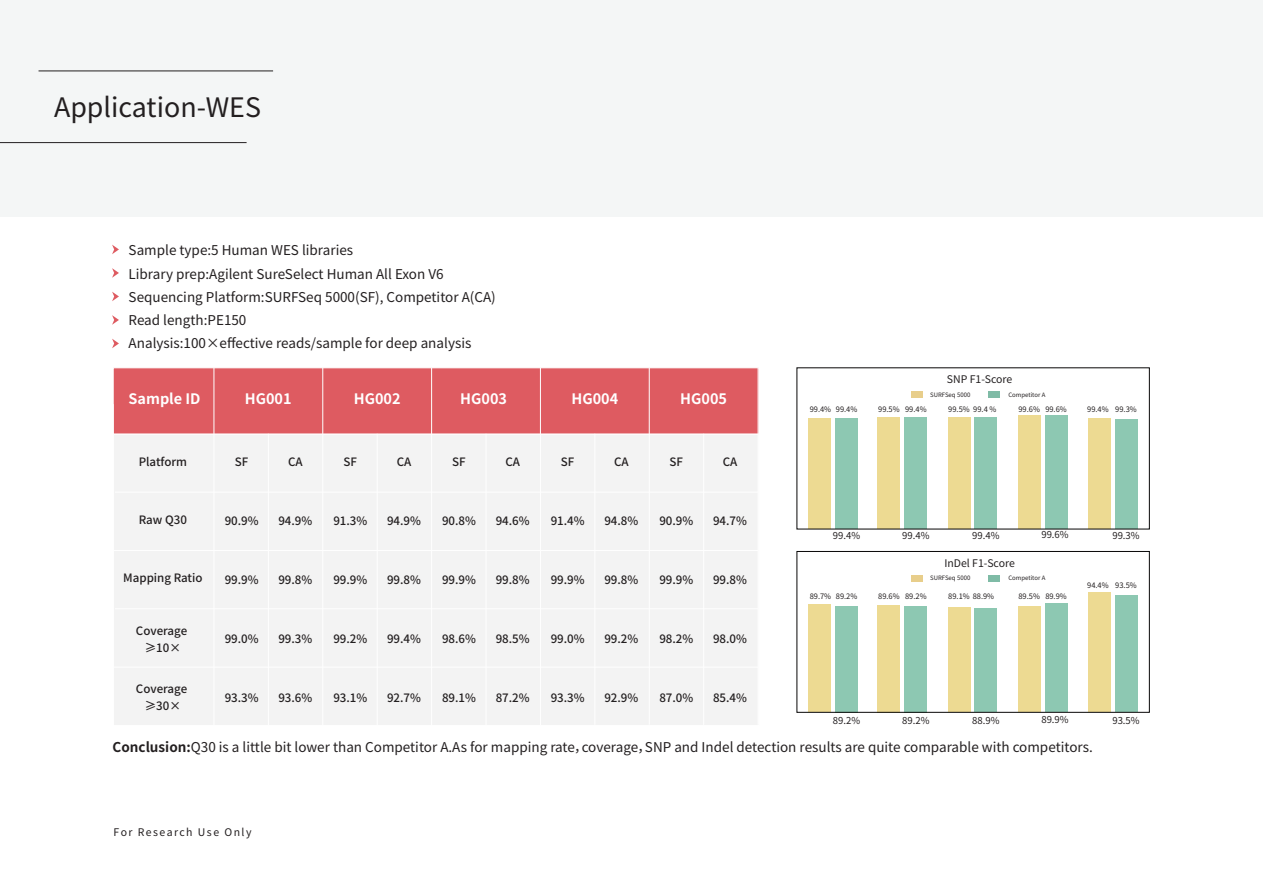
<style>
.page{position:relative;width:1263px;height:893px;background:#f4f6f6}
.page>*{position:absolute;margin:0;border:0;box-sizing:border-box;transform-origin:0 0}
.t1{font:26.85px "Source Han Sans SC";color:#231f20}
.t2{font:700 14.4px "Source Han Sans SC";color:#fff}
.t3{font:13.5px/23.2px "Source Han Sans SC";color:#231f20}
.t4{font:500 11.55px/17px "Source Han Sans SC";color:#231f20;text-align:center}
.t5{font:10.5px "Source Han Sans SC";color:#231f20}
.t6{font:10.5px "Source Han Sans SC";letter-spacing:.14em;color:#231f20}
.t7{font:9.6px "Source Han Sans SC";color:#231f20}
.t8{font:7.5px "Source Han Sans SC";color:#231f20}
.t9{font:6px "Source Han Sans SC";color:#231f20}
.s1{font-weight:700}
</style>
<div class="page">
<div style="left:0;top:217px;width:1263px;height:676px;background:#fff"></div>
<div style="left:113px;top:433px;width:646px;height:293px;background:#f3f3f3"></div>
<div style="left:113px;top:367px;width:646px;height:68px;background:#de5b61;border:1px solid #fff"></div>
<hr style="left:113px;top:404px;width:1px;height:321px;background:#fff">
<hr style="left:486px;top:434px;width:1px;height:291px;background:#fff">
<hr style="left:431px;top:368px;width:1px;height:357px;background:#fff">
<hr style="left:322px;top:368px;width:1px;height:357px;background:#fff">
<hr style="left:268px;top:434px;width:1px;height:291px;background:#fff">
<hr style="left:377px;top:434px;width:1px;height:291px;background:#fff">
<hr style="left:214px;top:368px;width:1px;height:357px;background:#fff">
<hr style="left:540px;top:368px;width:1px;height:357px;background:#fff">
<hr style="left:594px;top:434px;width:1px;height:291px;background:#fff">
<hr style="left:703px;top:434px;width:1px;height:291px;background:#fff">
<hr style="left:649px;top:368px;width:1px;height:357px;background:#fff">
<hr style="left:758px;top:368px;width:1px;height:357px;background:#fff">
<hr style="left:115px;top:492px;width:643px;height:1px;background:#fff">
<hr style="left:114px;top:550px;width:644px;height:1px;background:#fff">
<hr style="left:115px;top:608px;width:643px;height:1px;background:#fff">
<hr style="left:113px;top:434px;width:645px;height:1px;background:#fff">
<hr style="left:114px;top:667px;width:644px;height:1px;background:#fff">
<hr style="left:114px;top:725px;width:644px;height:1px;background:#fff">
<div style="left:808px;top:418px;width:23px;height:111px;background:#edda92"></div>
<div style="left:835px;top:418px;width:23px;height:111px;background:#8dc8b2"></div>
<div style="left:878px;top:417px;width:22px;height:112px;background:#edda92"></div>
<div style="left:904px;top:418px;width:23px;height:111px;background:#8dc8b2"></div>
<div style="left:948px;top:417px;width:22px;height:112px;background:#edda92"></div>
<div style="left:974px;top:418px;width:23px;height:111px;background:#8dc8b2"></div>
<div style="left:1018px;top:416px;width:22px;height:113px;background:#edda92"></div>
<div style="left:1045px;top:416px;width:22px;height:113px;background:#8dc8b2"></div>
<div style="left:1088px;top:418px;width:22px;height:111px;background:#edda92"></div>
<div style="left:1115px;top:419px;width:22px;height:110px;background:#8dc8b2"></div>
<div style="left:808px;top:604px;width:23px;height:108px;background:#edda92"></div>
<div style="left:835px;top:606px;width:23px;height:106px;background:#8dc8b2"></div>
<div style="left:878px;top:605px;width:22px;height:107px;background:#edda92"></div>
<div style="left:904px;top:606px;width:23px;height:106px;background:#8dc8b2"></div>
<div style="left:948px;top:608px;width:22px;height:104px;background:#edda92"></div>
<div style="left:974px;top:609px;width:23px;height:103px;background:#8dc8b2"></div>
<div style="left:1018px;top:607px;width:22px;height:105px;background:#edda92"></div>
<div style="left:1045px;top:604px;width:22px;height:108px;background:#8dc8b2"></div>
<div style="left:1088px;top:592px;width:22px;height:120px;background:#edda92"></div>
<div style="left:1115px;top:595px;width:22px;height:117px;background:#8dc8b2"></div>
<div style="left:796px;top:551px;width:354px;height:162px;border:1px solid #080707"></div>
<div style="left:911px;top:391px;width:12px;height:7px;background:#e8ce8b"></div>
<div style="left:989px;top:391px;width:11px;height:7px;background:#7fbba6"></div>
<div style="left:911px;top:575px;width:12px;height:6px;background:#e8ce8b"></div>
<div style="left:989px;top:575px;width:11px;height:6px;background:#7fbba6"></div>
<hr style="left:39px;top:71px;width:234px;height:1px;background:#231f20">
<hr style="left:0;top:142px;width:247px;height:1px;background:#231f20">
<svg style="left:112px;top:245px;width:7px;height:9px"></svg>
<svg style="left:112px;top:268px;width:7px;height:10px"></svg>
<svg style="left:112px;top:292px;width:7px;height:9px"></svg>
<svg style="left:112px;top:315px;width:7px;height:10px"></svg>
<svg style="left:112px;top:339px;width:7px;height:9px"></svg>
<h1 class="t1" style="left:54px;top:92px;width:208px">Application-WES</h1>
<p class="t3" style="left:129px;top:239px;width:369px">Sample type:5 Human WES libraries<br>Library prep:Agilent SureSelect Human All Exon V6<br>Sequencing Platform:SURFSeq 5000(SF), Competitor A(CA)<br>Read length:PE150<br>Analysis:100×effective reads/sample for deep analysis</p>
<p class="t2" style="left:129px;top:391px;width:73px">Sample ID</p>
<p class="t2" style="left:245px;top:391px;width:48px">HG001</p>
<p class="t2" style="left:354px;top:391px;width:48px">HG002</p>
<p class="t2" style="left:460px;top:391px;width:48px">HG003</p>
<p class="t2" style="left:571px;top:391px;width:48px">HG004</p>
<p class="t2" style="left:680px;top:391px;width:48px">HG005</p>
<p class="t4" style="left:139px;top:454px;width:50px">Platform</p>
<p class="t4" style="left:235px;top:454px;width:15px">SF</p>
<p class="t4" style="left:288px;top:454px;width:16px">CA</p>
<p class="t4" style="left:344px;top:454px;width:15px">SF</p>
<p class="t4" style="left:397px;top:454px;width:16px">CA</p>
<p class="t4" style="left:452px;top:454px;width:15px">SF</p>
<p class="t4" style="left:505px;top:454px;width:16px">CA</p>
<p class="t4" style="left:561px;top:454px;width:15px">SF</p>
<p class="t4" style="left:614px;top:454px;width:16px">CA</p>
<p class="t4" style="left:669px;top:454px;width:15px">SF</p>
<p class="t4" style="left:723px;top:454px;width:16px">CA</p>
<p class="t4" style="left:139px;top:512px;width:50px">Raw Q30</p>
<p class="t4" style="left:225px;top:513px;width:36px">90.9%</p>
<p class="t4" style="left:278px;top:513px;width:36px">94.9%</p>
<p class="t4" style="left:333px;top:513px;width:36px">91.3%</p>
<p class="t4" style="left:387px;top:513px;width:36px">94.9%</p>
<p class="t4" style="left:442px;top:513px;width:36px">90.8%</p>
<p class="t4" style="left:496px;top:513px;width:36px">94.6%</p>
<p class="t4" style="left:551px;top:513px;width:36px">91.4%</p>
<p class="t4" style="left:604px;top:513px;width:36px">94.8%</p>
<p class="t4" style="left:659px;top:513px;width:36px">90.9%</p>
<p class="t4" style="left:713px;top:513px;width:36px">94.7%</p>
<p class="t4" style="left:123px;top:569px;width:81px">Mapping Ratio</p>
<p class="t4" style="left:225px;top:572px;width:36px">99.9%</p>
<p class="t4" style="left:278px;top:572px;width:36px">99.8%</p>
<p class="t4" style="left:333px;top:572px;width:36px">99.9%</p>
<p class="t4" style="left:387px;top:572px;width:36px">99.8%</p>
<p class="t4" style="left:442px;top:572px;width:36px">99.9%</p>
<p class="t4" style="left:496px;top:572px;width:36px">99.8%</p>
<p class="t4" style="left:551px;top:572px;width:36px">99.9%</p>
<p class="t4" style="left:604px;top:572px;width:36px">99.8%</p>
<p class="t4" style="left:659px;top:572px;width:36px">99.9%</p>
<p class="t4" style="left:713px;top:572px;width:36px">99.8%</p>
<p class="t4" style="left:136px;top:623px;width:53px">Coverage ≥10×</p>
<p class="t4" style="left:136px;top:680px;width:53px">Coverage ≥30×</p>
<p class="t4" style="left:225px;top:630px;width:36px">99.0%</p>
<p class="t4" style="left:225px;top:689px;width:36px">93.3%</p>
<p class="t4" style="left:278px;top:630px;width:36px">99.3%</p>
<p class="t4" style="left:278px;top:689px;width:36px">93.6%</p>
<p class="t4" style="left:333px;top:630px;width:36px">99.2%</p>
<p class="t4" style="left:333px;top:689px;width:36px">93.1%</p>
<p class="t4" style="left:387px;top:630px;width:36px">99.4%</p>
<p class="t4" style="left:387px;top:689px;width:36px">92.7%</p>
<p class="t4" style="left:442px;top:630px;width:36px">98.6%</p>
<p class="t4" style="left:442px;top:689px;width:36px">89.1%</p>
<p class="t4" style="left:496px;top:630px;width:36px">98.5%</p>
<p class="t4" style="left:496px;top:689px;width:36px">87.2%</p>
<p class="t4" style="left:551px;top:630px;width:36px">99.0%</p>
<p class="t4" style="left:551px;top:689px;width:36px">93.3%</p>
<p class="t4" style="left:604px;top:630px;width:36px">99.2%</p>
<p class="t4" style="left:604px;top:689px;width:36px">92.9%</p>
<p class="t4" style="left:659px;top:630px;width:36px">98.2%</p>
<p class="t4" style="left:659px;top:689px;width:36px">87.0%</p>
<p class="t4" style="left:713px;top:630px;width:36px">98.0%</p>
<p class="t4" style="left:713px;top:689px;width:36px">85.4%</p>
<p class="t5" style="left:947px;top:373px;width:67px">SNP F1-Score</p>
<p class="t8" style="left:810px;top:405px;width:49px">99.4% 99.4%</p>
<p class="t9" style="left:930px;top:391px;width:42px">SURFSeq 5000</p>
<p class="t9" style="left:1008px;top:391px;width:39px">Competitor A</p>
<p class="t8" style="left:878px;top:405px;width:50px">99.5% 99.4%</p>
<p class="t8" style="left:948px;top:405px;width:50px">99.5% 99.4 %</p>
<p class="t8" style="left:1018px;top:405px;width:50px">99.6% 99.6%</p>
<p class="t8" style="left:1087px;top:405px;width:51px">99.4% 99.3%</p>
<p class="t7" style="left:833px;top:530px;width:29px">99.4%</p>
<p class="t7" style="left:902px;top:530px;width:29px">99.4%</p>
<p class="t7" style="left:972px;top:530px;width:29px">99.4%</p>
<p class="t7" style="left:1041px;top:529px;width:29px">99.6%</p>
<p class="t7" style="left:1112px;top:530px;width:29px">99.3%</p>
<p class="t5" style="left:944px;top:557px;width:72px">InDel F1-Score</p>
<p class="t9" style="left:930px;top:575px;width:42px">SURFSeq 5000</p>
<p class="t9" style="left:1008px;top:575px;width:39px">Competitor A</p>
<p class="t8" style="left:810px;top:592px;width:49px">89.7% 89.2%</p>
<p class="t8" style="left:878px;top:592px;width:50px">89.6% 89.2%</p>
<p class="t8" style="left:948px;top:592px;width:47px">89.1% 88.9%</p>
<p class="t8" style="left:1018px;top:592px;width:50px">89.5% 89.9%</p>
<p class="t8" style="left:1087px;top:581px;width:51px">94.4% 93.5%</p>
<p class="t7" style="left:833px;top:715px;width:29px">89.2%</p>
<p class="t7" style="left:902px;top:715px;width:29px">89.2%</p>
<p class="t7" style="left:972px;top:715px;width:29px">88.9%</p>
<p class="t7" style="left:1041px;top:714px;width:29px">89.9%</p>
<p class="t7" style="left:1112px;top:715px;width:29px">93.5%</p>
<p class="t3" style="left:113px;top:735px;width:982px"><span class="s1">Conclusion:</span>Q30 is a little bit lower than Competitor A.As for mapping rate，coverage，SNP and Indel detection results are quite comparable with competitors.</p>
<p class="t6" style="left:114px;top:826px;width:139px">For Research Use Only</p>
</div>
